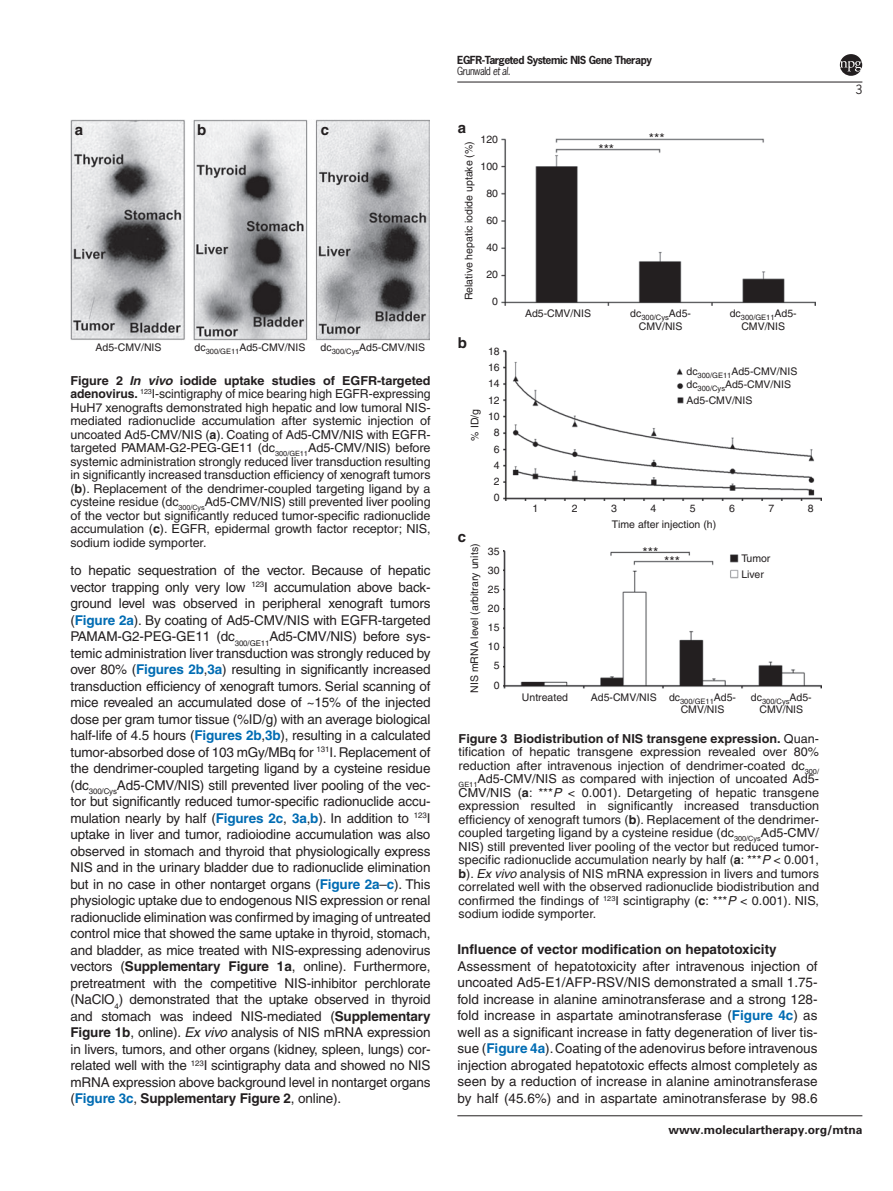
<style>
.page{position:relative;width:893px;height:1191px;background:#fff}
.page>*{position:absolute;margin:0;border:0;box-sizing:border-box;transform-origin:0 0}
.t1{font:700 15px "Helvetica";color:#231f20}
.t2{font:13.5px/16.5px "Helvetica";letter-spacing:-.01em;color:#231f20;text-align:justify}
.t3{font:700 13.5px "Helvetica";color:#231f20}
.t4{font:12.3px/13.5px "Helvetica";letter-spacing:-.005em;color:#231f20;text-align:justify}
.t5{font:700 12px "Univers";color:#231f20}
.t6{font:12px "News Gothic";color:#231f20}
.t7{font:10.5px/16px "Helvetica";color:#231f20}
.t8{font:700 10.5px/11.7px "News Gothic";letter-spacing:-.045em;color:#231f20}
.t9{font:7.5px "Helvetica";color:#231f20}
.s1{font-weight:700}
.s2{font-weight:700;font-style:italic}
.s3{font-weight:700;color:#006cb3}
.s4{font-style:italic}
.s5{font-weight:400}
.s6{font-weight:400;font-style:italic}
</style>
<div class="page">
<hr style="left:457px;top:1115px;width:405px;height:1px;background:#231f20">
<hr style="left:457px;top:82px;width:405px;height:1px;background:#231f20">
<svg style="left:840px;top:54px;width:22px;height:22px"></svg>
<img style="left:70px;top:120px;width:360px;height:221px">
<img style="left:502px;top:139px;width:313px;height:166px">
<img style="left:503px;top:350px;width:318px;height:150px">
<img style="left:503px;top:551px;width:318px;height:138px">
<p class="t1" style="left:75px;top:121px;width:10px">a</p>
<p class="t1" style="left:197px;top:121px;width:11px">b</p>
<p class="t1" style="left:321px;top:121px;width:10px">c</p>
<p class="t7" style="left:96px;top:339px;width:67px">Ad5-CMV/NIS</p>
<p class="t7" style="left:195px;top:339px;width:112px">dc<sub>300/GE11</sub>Ad5-CMV/NIS</p>
<p class="t7" style="left:321px;top:339px;width:106px">dc<sub>300/Cys</sub>Ad5-CMV/NIS</p>
<p class="t4" style="left:70px;top:373px;width:362px"><span class="s1">Figure 2</span> <span class="s2">In vivo</span> <span class="s1">iodide uptake studies of EGFR-targeted adenovirus.</span> <sup>123</sup>I-scintigraphy of mice bearing high EGFR-expressing HuH7 xenografts demonstrated high hepatic and low tumoral NIS&shy;mediated radionuclide accumulation after systemic injection of uncoated Ad5-CMV/NIS (<span class="s1">a</span>). Coating of Ad5-CMV/NIS with EGFR&shy;targeted PAMAM-G2-PEG-GE11 (dc<sub>300/GE11</sub>Ad5-CMV/NIS) before systemic administration strongly reduced liver transduction resulting in significantly increased transduction efficiency of xenograft tumors (<span class="s1">b</span>). Replacement of the dendrimer-coupled targeting ligand by a cysteine residue (dc<sub>300/Cys</sub>Ad5-CMV/NIS) still prevented liver pooling of the vector but significantly reduced tumor-specific radionuclide accumulation (<span class="s1">c</span>). EGFR, epidermal growth factor receptor; NIS, sodium iodide symporter.</p>
<p class="t2" style="left:70px;top:562px;width:362px">to hepatic sequestration of the vector. Because of hepatic vector trapping only very low <sup>123</sup>I accumulation above back&shy;ground level was observed in peripheral xenograft tumors (<span class="s3">Figure 2a</span>). By coating of Ad5-CMV/NIS with EGFR-targeted PAMAM-G2-PEG-GE11 (dc<sub>300/GE11</sub>Ad5-CMV/NIS) before sys&shy;temic administration liver transduction was strongly reduced by over 80% (<span class="s3">Figures 2b</span>,<span class="s3">3a</span>) resulting in significantly increased transduction efficiency of xenograft tumors. Serial scanning of mice revealed an accumulated dose of ~15% of the injected dose per gram tumor tissue (%ID/g) with an average biological half-life of 4.5 hours (<span class="s3">Figures 2b</span>,<span class="s3">3b</span>), resulting in a calculated tumor-absorbed dose of 103 mGy/MBq for <sup>131</sup>I. Replacement of the dendrimer-coupled targeting ligand by a cysteine residue (dc<sub>300/Cys</sub>Ad5-CMV/NIS) still prevented liver pooling of the vec&shy;tor but significantly reduced tumor-specific radionuclide accu&shy;mulation nearly by half (<span class="s3">Figures 2c</span>, <span class="s3">3a</span>,<span class="s3">b</span>). In addition to <sup>123</sup>I uptake in liver and tumor, radioiodine accumulation was also observed in stomach and thyroid that physiologically express NIS and in the urinary bladder due to radionuclide elimination but in no case in other nontarget organs (<span class="s3">Figure 2a</span>–<span class="s3">c</span>). This physiologic uptake due to endogenous NIS expression or renal radionuclide elimination was confirmed by imaging of untreated control mice that showed the same uptake in thyroid, stomach, and bladder, as mice treated with NIS-expressing adenovirus vectors (<span class="s1">Supplementary Figure 1a</span>, online). Furthermore, pretreatment with the competitive NIS-inhibitor perchlorate (NaClO<sub>4</sub>) demonstrated that the uptake observed in thyroid and stomach was indeed NIS-mediated (<span class="s1">Supplementary Figure 1b</span>, online). <span class="s4">Ex vivo</span> analysis of NIS mRNA expression in livers, tumors, and other organs (kidney, spleen, lungs) cor&shy;related well with the <sup>123</sup>I scintigraphy data and showed no NIS mRNA expression above background level in nontarget organs (<span class="s3">Figure 3c</span>, <span class="s1">Supplementary Figure 2</span>, online).</p>
<p class="t8" style="left:457px;top:53px;width:196px">EGFR-Targeted Systemic NIS Gene Therapy<br><span class="s5">Grunwald</span> <span class="s6">et al.</span></p>
<p class="t1" style="left:458px;top:118px;width:10px">a</p>
<p class="t7" style="left:480px;top:131px;width:19px">120</p>
<p class="t7" style="left:461px;top:300px;width:160px;rotate:-90deg">Relative hepatic iodide uptake (%)</p>
<p class="t7" style="left:480px;top:158px;width:19px">100</p>
<p class="t7" style="left:486px;top:185px;width:13px">80</p>
<p class="t7" style="left:486px;top:212px;width:13px">60</p>
<p class="t7" style="left:486px;top:239px;width:13px">40</p>
<p class="t7" style="left:486px;top:266px;width:13px">20</p>
<p class="t7" style="left:492px;top:293px;width:7px">0</p>
<p class="t1" style="left:458px;top:334px;width:11px">b</p>
<p class="t7" style="left:467px;top:440px;width:33px;rotate:-90deg">% ID/g</p>
<p class="t7" style="left:488px;top:343px;width:13px">18</p>
<p class="t7" style="left:488px;top:359px;width:13px">16</p>
<p class="t7" style="left:488px;top:376px;width:13px">14</p>
<p class="t7" style="left:488px;top:392px;width:13px">12</p>
<p class="t7" style="left:488px;top:408px;width:13px">10</p>
<p class="t7" style="left:494px;top:424px;width:7px">8</p>
<p class="t7" style="left:494px;top:441px;width:7px">6</p>
<p class="t7" style="left:494px;top:457px;width:7px">4</p>
<p class="t7" style="left:494px;top:473px;width:7px">2</p>
<p class="t7" style="left:494px;top:489px;width:7px">0</p>
<p class="t1" style="left:458px;top:528px;width:10px">c</p>
<p class="t7" style="left:467px;top:693px;width:150px;rotate:-90deg">NIS mRNA level (arbitrary units)</p>
<p class="t7" style="left:488px;top:543px;width:13px">35</p>
<p class="t7" style="left:488px;top:562px;width:13px">30</p>
<p class="t7" style="left:488px;top:581px;width:13px">25</p>
<p class="t7" style="left:488px;top:600px;width:13px">20</p>
<p class="t7" style="left:488px;top:619px;width:13px">15</p>
<p class="t7" style="left:488px;top:638px;width:13px">10</p>
<p class="t7" style="left:494px;top:657px;width:7px">5</p>
<p class="t7" style="left:494px;top:677px;width:7px">0</p>
<p class="t2" style="left:598px;top:141px;width:17px">***</p>
<p class="t2" style="left:649px;top:130px;width:17px">***</p>
<p class="t7" style="left:525px;top:306px;width:67px">Ad5-CMV/NIS</p>
<p class="t9" style="left:630px;top:313px;width:62px"><sup>dc</sup>300/Cys<sup>Ad5-</sup></p>
<p class="t7" style="left:639px;top:318px;width:45px">CMV/NIS</p>
<p class="t9" style="left:730px;top:313px;width:69px"><sup>dc</sup>300/GE11<sup>Ad5-</sup></p>
<p class="t7" style="left:741px;top:318px;width:45px">CMV/NIS</p>
<p class="t7" style="left:686px;top:363px;width:112px">dc<sub>300/GE11</sub>Ad5-CMV/NIS</p>
<p class="t7" style="left:686px;top:376px;width:106px">dc<sub>300/Cys</sub>Ad5-CMV/NIS</p>
<p class="t7" style="left:686px;top:392px;width:67px">Ad5-CMV/NIS</p>
<p class="t7" style="left:532px;top:500px;width:7px">1</p>
<p class="t7" style="left:572px;top:500px;width:7px">2</p>
<p class="t7" style="left:611px;top:500px;width:7px">3</p>
<p class="t7" style="left:651px;top:500px;width:7px">4</p>
<p class="t7" style="left:612px;top:500px;width:106px;text-indent:78px">5<br>Time after injection (h)</p>
<p class="t2" style="left:664px;top:553px;width:17px">***</p>
<p class="t2" style="left:642px;top:543px;width:17px">***</p>
<p class="t7" style="left:729px;top:500px;width:7px">6</p>
<p class="t7" style="left:769px;top:500px;width:7px">7</p>
<p class="t7" style="left:741px;top:550px;width:31px">Tumor<br>Liver</p>
<p class="t7" style="left:808px;top:500px;width:7px">8</p>
<p class="t7" style="left:522px;top:689px;width:48px">Untreated</p>
<p class="t7" style="left:591px;top:689px;width:67px">Ad5-CMV/NIS</p>
<p class="t9" style="left:669px;top:696px;width:69px"><sup>dc</sup>300/GE11<sup>Ad5-</sup></p>
<p class="t7" style="left:681px;top:701px;width:45px">CMV/NIS</p>
<p class="t9" style="left:751px;top:696px;width:62px"><sup>dc</sup>300/Cys<sup>Ad5-</sup></p>
<p class="t7" style="left:759px;top:701px;width:45px">CMV/NIS</p>
<p class="t4" style="left:459px;top:731px;width:362px"><span class="s1">Figure 3 Biodistribution of NIS transgene expression.</span> Quan&shy;tification of hepatic transgene expression revealed over 80% reduction after intravenous injection of dendrimer-coated dc<sub>300/ GE11</sub>Ad5-CMV/NIS as compared with injection of uncoated Ad5- CMV/NIS (<span class="s1">a</span>: ***<span class="s4">P</span> &lt; 0.001). Detargeting of hepatic transgene expression resulted in significantly increased transduction efficiency of xenograft tumors (<span class="s1">b</span>). Replacement of the dendrimer&shy;coupled targeting ligand by a cysteine residue (dc<sub>300/Cys</sub>Ad5-CMV/ NIS) still prevented liver pooling of the vector but reduced tumor&shy;specific radionuclide accumulation nearly by half (<span class="s1">a</span>: ***<span class="s4">P</span> &lt; 0.001, <span class="s1">b</span>). <span class="s4">Ex vivo</span> analysis of NIS mRNA expression in livers and tumors correlated well with the observed radionuclide biodistribution and confirmed the findings of <sup>123</sup>I scintigraphy (<span class="s1">c</span>: ***<span class="s4">P</span> &lt; 0.001). NIS, sodium iodide symporter.</p>
<p class="t3" style="left:458px;top:941px;width:321px">Influence of vector modification on hepatotoxicity</p>
<p class="t2" style="left:458px;top:957px;width:362px">Assessment of hepatotoxicity after intravenous injection of uncoated Ad5-E1/AFP-RSV/NIS demonstrated a small 1.75- fold increase in alanine aminotransferase and a strong 128- fold increase in aspartate aminotransferase (<span class="s3">Figure 4c</span>) as well as a significant increase in fatty degeneration of liver tis&shy;sue (<span class="s3">Figure 4a</span>). Coating of the adenovirus before intravenous injection abrogated hepatotoxic effects almost completely as seen by a reduction of increase in alanine aminotransferase by half (45.6%) and in aspartate aminotransferase by 98.6</p>
<p class="t6" style="left:855px;top:82px;width:8px">3</p>
<p class="t5" style="left:668px;top:1122px;width:196px">www.moleculartherapy.org/mtna</p>
</div>
